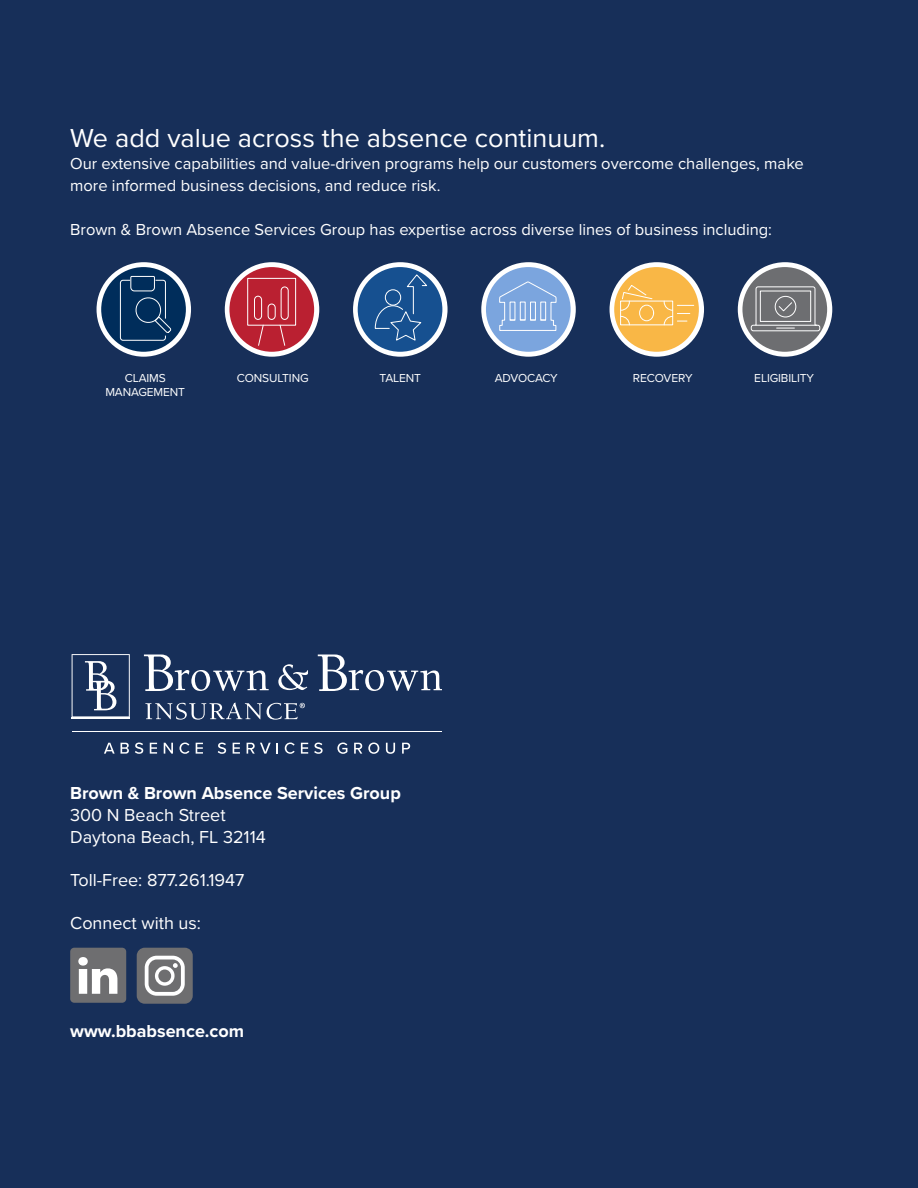
<style>
.page{position:relative;width:918px;height:1188px;background:#172f59}
.page>*{position:absolute;margin:0;border:0;box-sizing:border-box;transform-origin:0 0}
.t1{font:27px "Proxima Nova";color:#fff}
.t2{font:18px "Proxima Nova";color:#fff}
.t3{font:700 18px "Proxima Nova";color:#fff}
.t4{font:16.5px/22.2px "Proxima Nova";color:#fff}
.t5{font:12px "Proxima Nova";letter-spacing:-.01em;color:#fff}
</style>
<div class="page">
<div style="left:97px;top:262px;width:94px;height:95px;background:#fff;border-radius:50%"></div>
<div style="left:225px;top:262px;width:94px;height:95px;background:#fff;border-radius:50%"></div>
<svg style="left:353px;top:262px;width:95px;height:95px"></svg>
<svg style="left:481px;top:262px;width:95px;height:95px"></svg>
<div style="left:610px;top:262px;width:94px;height:95px;background:#fff;border-radius:50%"></div>
<div style="left:738px;top:262px;width:94px;height:95px;background:#fff;border-radius:50%"></div>
<div style="left:70px;top:948px;width:56px;height:55px;background:#6e6e70;border-radius:4px"></div>
<svg style="left:78px;top:957px;width:39px;height:37px"></svg>
<div style="left:137px;top:948px;width:56px;height:56px;background:#6e6e70;border-radius:8px"></div>
<svg style="left:145px;top:956px;width:40px;height:40px"></svg>
<div style="left:101px;top:267px;width:85px;height:85px;background:#002d5b;border-radius:50%"></div>
<svg style="left:120px;top:276px;width:52px;height:65px"></svg>
<div style="left:229px;top:267px;width:85px;height:85px;background:#ba2031;border-radius:50%"></div>
<svg style="left:258px;top:326px;width:6px;height:20px"></svg>
<svg style="left:279px;top:326px;width:7px;height:20px"></svg>
<div style="left:247px;top:278px;width:49px;height:48px;border:1px solid #fff"></div>
<div style="left:254px;top:296px;width:8px;height:24px;border:1px solid #fff;border-radius:4px"></div>
<div style="left:268px;top:304px;width:8px;height:16px;border:1px solid #fff;border-radius:4px"></div>
<div style="left:281px;top:287px;width:8px;height:33px;border:1px solid #fff;border-radius:4px"></div>
<div style="left:358px;top:267px;width:84px;height:85px;background:#165090;border-radius:50%"></div>
<svg style="left:374px;top:274px;width:55px;height:68px"></svg>
<div style="left:486px;top:267px;width:85px;height:85px;background:#7ba5de;border-radius:50%"></div>
<svg style="left:499px;top:282px;width:58px;height:49px"></svg>
<div style="left:540px;top:302px;width:6px;height:18px;border:1px solid #fff"></div>
<div style="left:530px;top:302px;width:6px;height:18px;border:1px solid #fff"></div>
<div style="left:520px;top:302px;width:6px;height:18px;border:1px solid #fff"></div>
<div style="left:614px;top:267px;width:85px;height:85px;background:#f9b746;border-radius:50%"></div>
<div style="left:639px;top:305px;width:15px;height:16px;border:1px solid #fff;border-radius:50%"></div>
<svg style="left:620px;top:284px;width:33px;height:42px"></svg>
<svg style="left:663px;top:300px;width:31px;height:26px"></svg>
<div style="left:742px;top:267px;width:85px;height:85px;background:#6d6e71;border-radius:50%"></div>
<svg style="left:750px;top:286px;width:71px;height:46px"></svg>
<svg style="left:104px;top:743px;width:11px;height:11px"></svg>
<svg style="left:121px;top:743px;width:8px;height:11px"></svg>
<svg style="left:135px;top:743px;width:8px;height:11px"></svg>
<svg style="left:150px;top:743px;width:7px;height:11px"></svg>
<svg style="left:164px;top:743px;width:9px;height:11px"></svg>
<svg style="left:180px;top:743px;width:9px;height:11px"></svg>
<svg style="left:196px;top:743px;width:7px;height:11px"></svg>
<svg style="left:218px;top:743px;width:8px;height:11px"></svg>
<svg style="left:233px;top:743px;width:7px;height:11px"></svg>
<svg style="left:247px;top:743px;width:24px;height:11px"></svg>
<svg style="left:285px;top:743px;width:10px;height:11px"></svg>
<svg style="left:301px;top:743px;width:7px;height:11px"></svg>
<svg style="left:314px;top:743px;width:9px;height:11px"></svg>
<svg style="left:337px;top:743px;width:10px;height:11px"></svg>
<svg style="left:354px;top:743px;width:8px;height:11px"></svg>
<svg style="left:368px;top:743px;width:11px;height:11px"></svg>
<svg style="left:386px;top:743px;width:9px;height:11px"></svg>
<svg style="left:402px;top:743px;width:8px;height:11px"></svg>
<hr style="left:72px;top:731px;width:369px;height:1px;background:#fff">
<svg style="left:278px;top:664px;width:30px;height:26px"></svg>
<svg style="left:144px;top:655px;width:125px;height:36px"></svg>
<svg style="left:318px;top:655px;width:123px;height:36px"></svg>
<svg style="left:72px;top:654px;width:58px;height:63px"></svg>
<hr style="left:72px;top:717px;width:58px;height:2px;background:#fff">
<svg style="left:145px;top:703px;width:160px;height:17px"></svg>
<p class="t1" style="left:70px;top:117px;width:537px">We add value across the absence continuum.</p>
<p class="t4" style="left:70px;top:151px;width:735px">Our extensive capabilities and value-driven programs help our customers overcome challenges, make more informed business decisions, and reduce risk.</p>
<p class="t4" style="left:70px;top:218px;width:703px">Brown &amp; Brown Absence Services Group has expertise across diverse lines of business including:</p>
<p class="t5" style="left:125px;top:369px;width:43px">CLAIMS</p>
<p class="t5" style="left:237px;top:369px;width:73px">CONSULTING</p>
<p class="t5" style="left:379px;top:369px;width:43px">TALENT</p>
<p class="t5" style="left:495px;top:369px;width:65px">ADVOCACY</p>
<p class="t5" style="left:633px;top:369px;width:61px">RECOVERY</p>
<p class="t5" style="left:754px;top:369px;width:61px">ELIGIBILITY</p>
<p class="t5" style="left:105px;top:383px;width:81px">MANAGEMENT</p>
<p class="t3" style="left:70px;top:780px;width:332px">Brown &amp; Brown Absence Services Group</p>
<p class="t2" style="left:70px;top:802px;width:157px">300 N Beach Street</p>
<p class="t2" style="left:70px;top:823px;width:197px">Daytona Beach, FL 32114</p>
<p class="t2" style="left:70px;top:866px;width:176px">Toll-Free: 877.261.1947</p>
<p class="t2" style="left:70px;top:910px;width:132px">Connect with us:</p>
<p class="t3" style="left:70px;top:1018px;width:175px">www.bbabsence.com</p>
</div>
